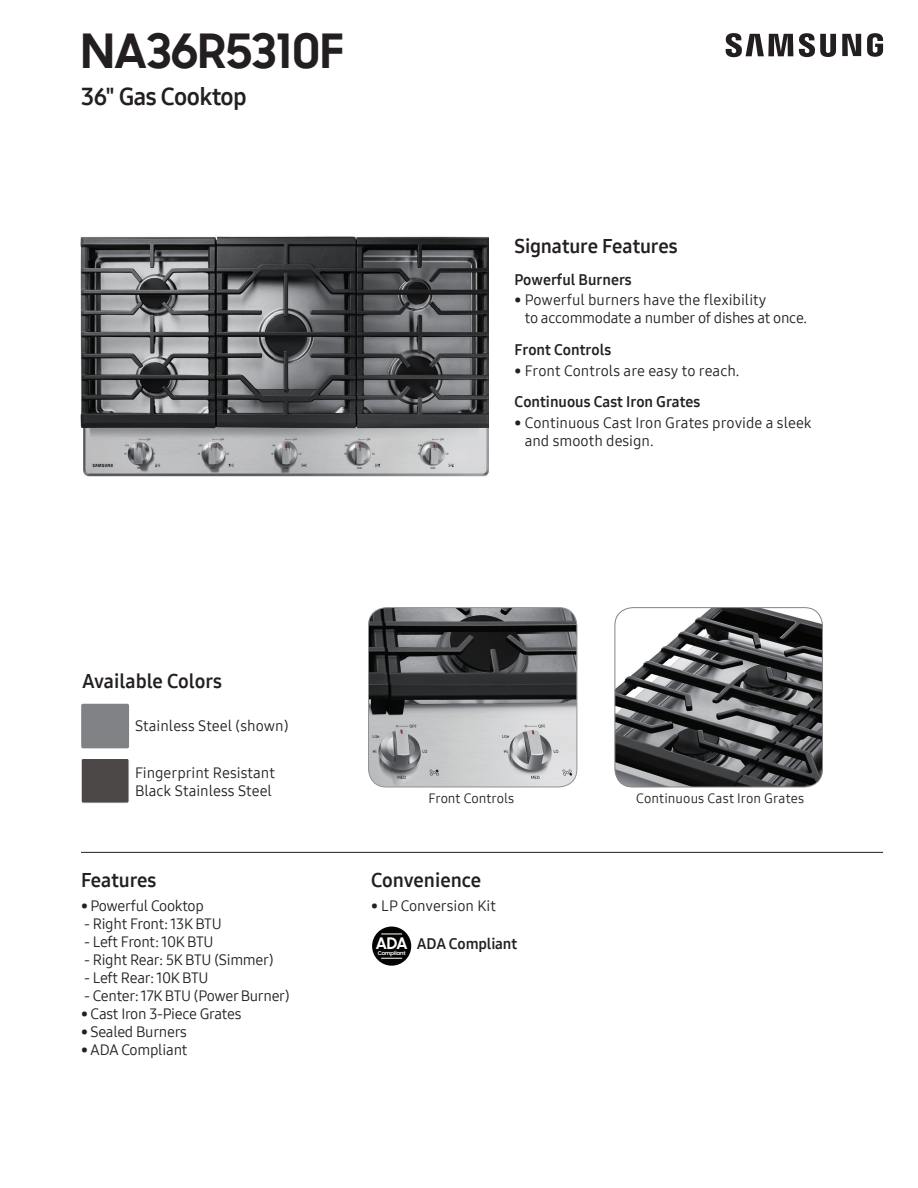
<style>
.page{position:relative;width:918px;height:1188px;background:#fff}
.page>*{position:absolute;margin:0;border:0;box-sizing:border-box;transform-origin:0 0}
.t1{font:700 48px "Samsung Sharp Sans";color:#231f20}
.t2{font:24px "Samsung One 700";letter-spacing:-.02em;color:#231f20}
.t3{font:19.5px "Samsung One 700";color:#231f20}
.t4{font:15px/18px "Samsung One 400";color:#231f20}
.t5{font:15px "Samsung One 400";letter-spacing:-.02em;color:#231f20}
.t6{font:15px "Samsung One 700";color:#231f20}
.t7{font:13.5px "Samsung One 400";letter-spacing:.005em;color:#231f20}
.t8{font:700 5.25px "Samsung Sharp Sans";color:#fff}
.s1{font-family:"Samsung Sharp Sans";font-weight:700;font-size:16.2px;color:#fff}
</style>
<div class="page">
<svg style="left:726px;top:33px;width:157px;height:24px"></svg>
<img style="left:80px;top:236px;width:408px;height:241px">
<img style="left:368px;top:608px;width:209px;height:179px">
<div style="left:368px;top:607px;width:209px;height:180px;border:1px solid #919295;border-radius:18px"></div>
<img style="left:615px;top:608px;width:207px;height:179px">
<div style="left:615px;top:607px;width:208px;height:180px;border:1px solid #808285;border-radius:18px"></div>
<div style="left:81px;top:704px;width:48px;height:44px;background:#808285;border-radius:2px"></div>
<div style="left:81px;top:759px;width:48px;height:44px;background:#4b4847;border-radius:2px"></div>
<div style="left:81px;top:758px;width:48px;height:46px;border:1px solid #fff;border-radius:2px"></div>
<div style="left:372px;top:927px;width:39px;height:39px;background:#040503;border-radius:50%"></div>
<svg style="left:382px;top:934px;width:20px;height:1px"></svg>
<svg style="left:382px;top:958px;width:20px;height:1px"></svg>
<hr style="left:81px;top:852px;width:802px;height:1px;background:#231f20">
<h1 class="t1" style="left:81px;top:15px;width:264px">NA36R5310F</h1>
<h2 class="t2" style="left:81px;top:80px;width:167px">36" Gas Cooktop</h2>
<h3 class="t3" style="left:515px;top:233px;width:165px">Signature Features</h3>
<p class="t6" style="left:515px;top:269px;width:119px">Powerful Burners</p>
<p class="t4" style="left:525px;top:291px;width:284px;text-indent:-10px">• Powerful burners have the flexibility<br>to accommodate a number of dishes at once.</p>
<p class="t6" style="left:515px;top:340px;width:98px">Front Controls</p>
<p class="t4" style="left:515px;top:361px;width:226px">• Front Controls are easy to reach.</p>
<p class="t6" style="left:515px;top:392px;width:187px">Continuous Cast Iron Grates</p>
<p class="t4" style="left:525px;top:413px;width:289px;text-indent:-10px">• Continuous Cast Iron Grates provide a sleek and smooth design.</p>
<h3 class="t3" style="left:82px;top:668px;width:142px">Available Colors</h3>
<p class="t4" style="left:135px;top:717px;width:155px">Stainless Steel (shown)</p>
<p class="t4" style="left:135px;top:763px;width:141px">Fingerprint Resistant<br>Black Stainless Steel</p>
<h3 class="t3" style="left:81px;top:867px;width:77px">Features</h3>
<p class="t5" style="left:81px;top:896px;width:124px">• Powerful Cooktop</p>
<p class="t5" style="left:84px;top:914px;width:139px">- Right Front: 13K BTU</p>
<p class="t5" style="left:84px;top:932px;width:131px">- Left Front: 10K BTU</p>
<p class="t5" style="left:84px;top:950px;width:191px">- Right Rear: 5K BTU (Simmer)</p>
<p class="t5" style="left:84px;top:968px;width:126px">- Left Rear: 10K BTU</p>
<p class="t5" style="left:84px;top:986px;width:207px">- Center: 17K BTU (Power Burner)</p>
<p class="t5" style="left:81px;top:1004px;width:162px">• Cast Iron 3-Piece Grates</p>
<p class="t5" style="left:81px;top:1022px;width:108px">• Sealed Burners</p>
<p class="t5" style="left:81px;top:1040px;width:108px">• ADA Compliant</p>
<p class="t7" style="left:428px;top:789px;width:87px">Front Controls</p>
<p class="t7" style="left:636px;top:789px;width:169px">Continuous Cast Iron Grates</p>
<h3 class="t3" style="left:371px;top:867px;width:112px">Convenience</h3>
<p class="t4" style="left:371px;top:897px;width:126px">• LP Conversion Kit</p>
<p class="t6" style="left:376px;top:934px;width:143px"><span class="s1">ADA</span> ADA Compliant</p>
<p class="t8" style="left:378px;top:949px;width:29px">Compliant</p>
</div>
